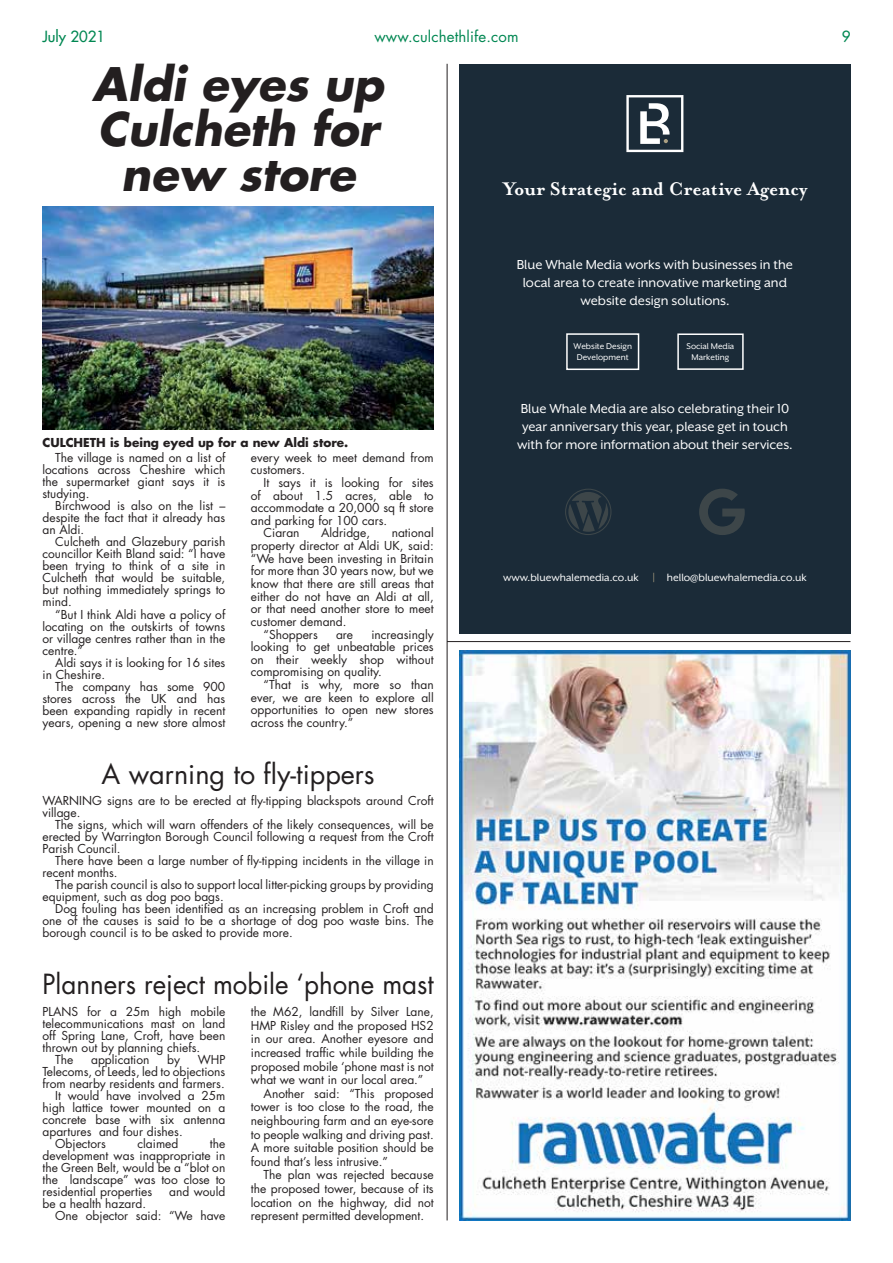
<style>
.page{position:relative;width:893px;height:1263px;background:#fff}
.page>*{position:absolute;margin:0;border:0;box-sizing:border-box;transform-origin:0 0}
.t1{font:italic 700 45px/45px "Futura Std";color:#231f20;text-align:center}
.t2{font:27px "Futura Std";color:#231f20;scale:.96 1}
.t3{font:27px "Futura Std";color:#231f20}
.t4{font:700 21px "Mrs Eaves OT";color:#fff}
.t5{font:15px/18px "Mr Eaves XL San OT";color:#fff;text-align:center}
.t6{font:15px "Futura Std";letter-spacing:.01em;color:#008752}
.t7{font:500 15px "Futura Std";color:#008752}
.t8{font:12px/12px "Futura Std";color:#231f20;text-align:justify}
.t9{font:12px "Mr Eaves XL San OT";color:#fff}
.t10{font:700 12px "Futura Std";color:#231f20}
.t11{font:9.6px/11.6px "Mr Eaves XL San OT";color:#fff;text-align:center}
.s1{color:#ab9f82}
</style>
<div class="page">
<img style="left:459px;top:651px;width:391px;height:569px">
<div style="left:459px;top:64px;width:391px;height:570px;background:#1b2b38"></div>
<svg style="left:626px;top:95px;width:57px;height:57px"></svg>
<div style="left:566px;top:333px;width:73px;height:37px;border:2px solid #fff"></div>
<div style="left:677px;top:333px;width:67px;height:37px;border:2px solid #fff"></div>
<svg style="left:699px;top:489px;width:46px;height:46px"></svg>
<svg style="left:565px;top:489px;width:46px;height:46px"></svg>
<hr style="left:447px;top:64px;width:1px;height:1156px;background:#231f20">
<hr style="left:447px;top:641px;width:403px;height:1px;background:#231f20">
<img style="left:43px;top:206px;width:391px;height:224px">
<p class="t7" style="left:43px;top:27px;width:64px">July 2021</p>
<p class="t6" style="left:374px;top:27px;width:146px">www.culchethlife.com</p>
<p class="t7" style="left:842px;top:27px;width:10px">9</p>
<h1 class="t1" style="left:92px;top:62px;width:293px">Aldi eyes up<br>Culcheth for new store</h1>
<p class="t10" style="left:43px;top:434px;width:307px">CULCHETH is being eyed up for a new Aldi store.</p>
<p class="t8" style="left:43px;top:451px;width:184px;text-indent:13px">The village is named on a list of locations across Cheshire which the supermarket giant says it is studying.</p>
<p class="t8" style="left:43px;top:500px;width:184px;text-indent:13px">Birchwood is also on the list – despite the fact that it already has an Aldi.</p>
<p class="t8" style="left:43px;top:536px;width:184px;text-indent:13px">Culcheth and Glazebury parish councillor Keith Bland said: “I have been trying to think of a site in Culcheth that would be suitable, but nothing immediately springs to mind.</p>
<p class="t8" style="left:43px;top:608px;width:184px;text-indent:13px">“But I think Aldi have a policy of locating on the outskirts of towns or village centres rather than in the centre.”</p>
<p class="t8" style="left:43px;top:656px;width:184px;text-indent:13px">Aldi says it is looking for 16 sites in Cheshire.</p>
<p class="t8" style="left:43px;top:681px;width:184px;text-indent:13px">The company has some 900 stores across the UK and has been expanding rapidly in recent years, opening a new store almost</p>
<p class="t8" style="left:251px;top:451px;width:184px;line-height:12.6px">every week to meet demand from customers.</p>
<p class="t8" style="left:264px;top:477px;width:172px">It says it is looking for sites</p>
<p class="t8" style="left:251px;top:489px;width:184px">of about 1.5 acres, able to</p>
<p class="t8" style="left:251px;top:502px;width:184px">accommodate a 20,000 sq ft store</p>
<p class="t8" style="left:251px;top:514px;width:138px">and parking for 100 cars.</p>
<p class="t8" style="left:264px;top:527px;width:37px">Ciaran</p>
<p class="t8" style="left:321px;top:527px;width:51px">Aldridge,</p>
<p class="t8" style="left:392px;top:527px;width:44px">national</p>
<p class="t8" style="left:251px;top:540px;width:184px">property director at Aldi UK, said:</p>
<p class="t8" style="left:251px;top:552px;width:184px">“We have been investing in Britain</p>
<p class="t8" style="left:251px;top:565px;width:184px">for more than 30 years now, but we</p>
<p class="t8" style="left:251px;top:578px;width:184px">know that there are still areas that</p>
<p class="t8" style="left:251px;top:590px;width:184px">either do not have an Aldi at all,</p>
<p class="t8" style="left:251px;top:603px;width:184px">or that need another store to meet</p>
<p class="t8" style="left:251px;top:616px;width:97px">customer demand.</p>
<p class="t8" style="left:264px;top:628px;width:56px">“Shoppers</p>
<p class="t8" style="left:336px;top:628px;width:19px">are</p>
<p class="t8" style="left:251px;top:628px;width:184px;line-height:12.6px;text-indent:121px">increasingly looking to get unbeatable prices on their weekly shop without compromising on quality.</p>
<p class="t8" style="left:251px;top:678px;width:184px;line-height:12.6px;text-indent:13px">“That is why, more so than ever, we are keen to explore all opportunities to open new stores across the country.”</p>
<h2 class="t3" style="left:102px;top:757px;width:275px">A warning to fly-tippers</h2>
<p class="t8" style="left:43px;top:795px;width:393px">WARNING signs are to be erected at fly-tipping blackspots around Croft village.</p>
<p class="t8" style="left:43px;top:819px;width:393px;text-indent:13px">The signs, which will warn offenders of the likely consequences, will be erected by Warrington Borough Council following a request from the Croft Parish Council.</p>
<p class="t8" style="left:43px;top:855px;width:393px;text-indent:13px">There have been a large number of fly-tipping incidents in the village in recent months.</p>
<p class="t8" style="left:43px;top:879px;width:393px;text-indent:13px">The parish council is also to support local litter-picking groups by providing equipment, such as dog poo bags.</p>
<p class="t8" style="left:43px;top:903px;width:393px;text-indent:13px">Dog fouling has been identified as an increasing problem in Croft and one of the causes is said to be a shortage of dog poo waste bins. The borough council is to be asked to provide more.</p>
<h2 class="t2" style="left:43px;top:967px;width:409px">Planners reject mobile ‘phone mast</h2>
<p class="t8" style="left:43px;top:1006px;width:184px">PLANS for a 25m high mobile</p>
<p class="t8" style="left:43px;top:1018px;width:184px">telecommunications mast on land</p>
<p class="t8" style="left:43px;top:1030px;width:184px">off Spring Lane, Croft, have been</p>
<p class="t8" style="left:43px;top:1042px;width:159px">thrown out by planning chiefs.</p>
<p class="t8" style="left:55px;top:1054px;width:20px">The</p>
<p class="t8" style="left:91px;top:1054px;width:60px">application</p>
<p class="t8" style="left:167px;top:1054px;width:14px">by</p>
<p class="t8" style="left:198px;top:1054px;width:29px">WHP</p>
<p class="t8" style="left:43px;top:1066px;width:184px">Telecoms, of Leeds, led to objections</p>
<p class="t8" style="left:43px;top:1078px;width:184px">from nearby residents and farmers.</p>
<p class="t8" style="left:55px;top:1090px;width:172px">It would have involved a 25m</p>
<p class="t8" style="left:43px;top:1102px;width:184px">high lattice tower mounted on a</p>
<p class="t8" style="left:43px;top:1114px;width:184px">concrete base with six antenna</p>
<p class="t8" style="left:43px;top:1126px;width:142px">apartures and four dishes.</p>
<p class="t8" style="left:55px;top:1138px;width:52px">Objectors</p>
<p class="t8" style="left:138px;top:1138px;width:42px">claimed</p>
<p class="t8" style="left:43px;top:1138px;width:184px;text-indent:167px">the development was inappropriate in the Green Belt, would be a “blot on the landscape” was too close to residential properties</p>
<p class="t8" style="left:169px;top:1186px;width:58px">and would</p>
<p class="t8" style="left:55px;top:1198px;width:172px;text-indent:-13px">be a health hazard.<br>One objector said: “We have</p>
<p class="t8" style="left:251px;top:1006px;width:184px">the M62, landfill by Silver Lane,</p>
<p class="t8" style="left:251px;top:1019px;width:184px">HMP Risley and the proposed HS2</p>
<p class="t8" style="left:251px;top:1033px;width:184px">in our area. Another eyesore and</p>
<p class="t8" style="left:251px;top:1047px;width:184px">increased traffic while building the</p>
<p class="t8" style="left:251px;top:1060px;width:184px">proposed mobile ‘phone mast is not</p>
<p class="t8" style="left:251px;top:1074px;width:174px">what we want in our local area.”</p>
<p class="t8" style="left:264px;top:1087px;width:172px">Another said: “This proposed</p>
<p class="t8" style="left:251px;top:1101px;width:184px">tower is too close to the road, the</p>
<p class="t8" style="left:251px;top:1115px;width:184px">neighbouring farm and an eye-sore</p>
<p class="t8" style="left:251px;top:1128px;width:184px">to people walking and driving past.</p>
<p class="t8" style="left:251px;top:1142px;width:184px">A more suitable position should be</p>
<p class="t8" style="left:251px;top:1155px;width:139px">found that’s less intrusive.”</p>
<p class="t8" style="left:264px;top:1169px;width:172px">The plan was rejected because</p>
<p class="t8" style="left:251px;top:1183px;width:184px">the proposed tower, because of its</p>
<p class="t8" style="left:251px;top:1196px;width:184px">location on the highway, did not</p>
<p class="t8" style="left:251px;top:1210px;width:175px">represent permitted development.</p>
<h3 class="t4" style="left:503px;top:177px;width:306px">Your Strategic and Creative Agency</h3>
<p class="t5" style="left:517px;top:255px;width:278px">Blue Whale Media works with businesses in the local area to create innovative marketing and website design solutions.</p>
<p class="t11" style="left:573px;top:340px;width:60px">Website Design<br>Development</p>
<p class="t11" style="left:687px;top:340px;width:49px">Social Media<br>Marketing</p>
<p class="t5" style="left:517px;top:399px;width:277px">Blue Whale Media are also celebrating their 10 year anniversary this year, please get in touch with for more information about their services.</p>
<p class="t9" style="left:503px;top:571px;width:305px">www.bluewhalemedia.co.uk <span class="s1">|</span> hello@bluewhalemedia.co.uk</p>
</div>
